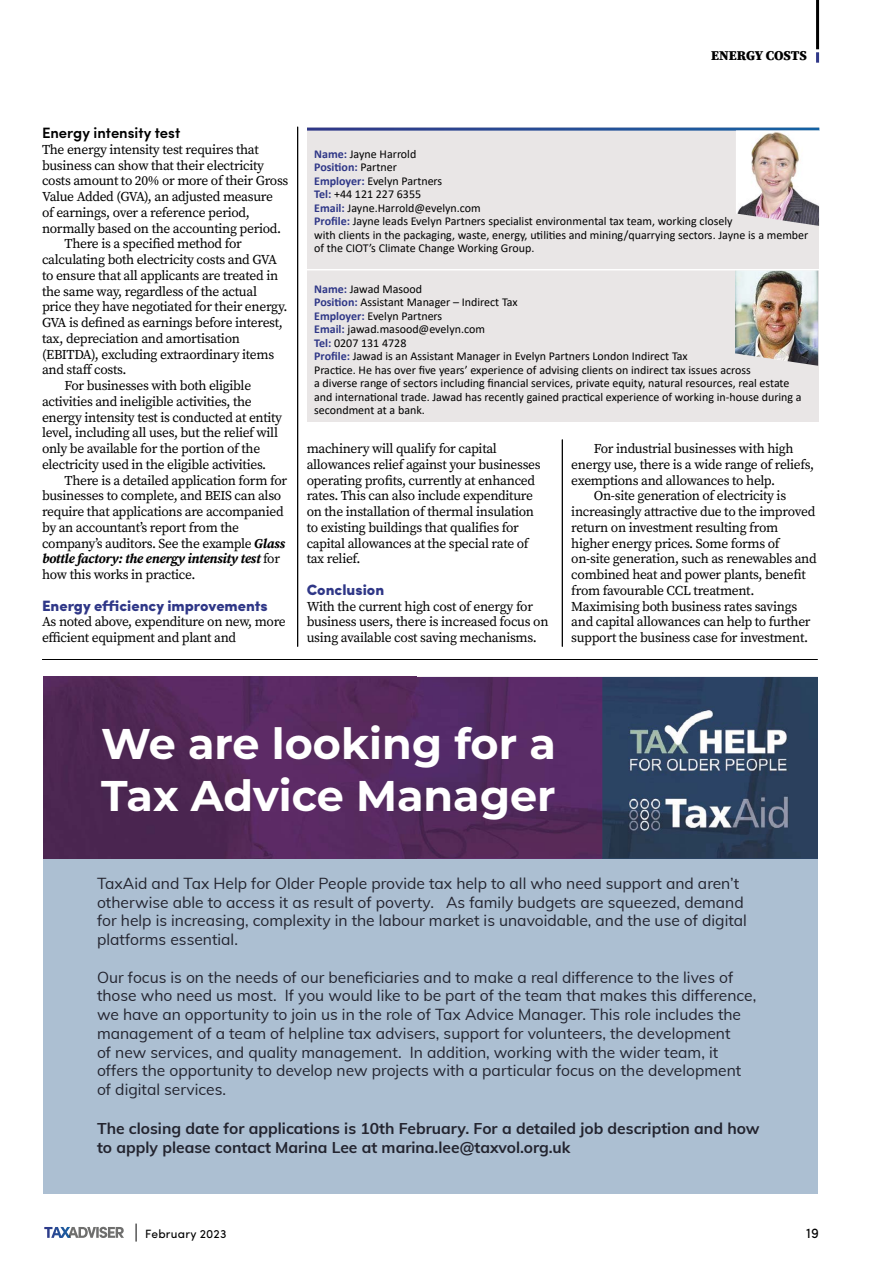
<style>
.page{position:relative;width:893px;height:1263px;background:#fff}
.page>*{position:absolute;margin:0;border:0;box-sizing:border-box;transform-origin:0 0}
.t1{font:700 42.9px/51.6px "Montserrat";color:#fff}
.t2{font:15.6px/18.8px "Muli";color:#23242f}
.t3{font:700 15.6px/18.8px "Muli";color:#23242f}
.t4{font:900 15px "Sofia Pro";color:#2f3787}
.t5{font:600 15px "Sofia Pro";color:#000}
.t6{font:14.25px "Sofia Pro";color:#000}
.t7{font:13.5px/15.8px "Source Serif Pro";letter-spacing:-.025em;color:#000}
.t8{font:italic 700 13.5px "Source Serif Pro";letter-spacing:-.02em;color:#000}
.t9{font:900 13.5px "Source Serif Pro";letter-spacing:-.005em;color:#000}
.t10{font:12px/13.5px "Calibri";color:#000}
.t11{font:12px "Sofia Pro";letter-spacing:.015em;color:#000}
.s1{font-weight:700;font-style:italic}
.s2{font-weight:400;font-style:normal}
.s3{font-weight:700;color:#2f3787}
</style>
<div class="page">
<hr style="left:297px;top:127px;width:1px;height:520px;background:#000">
<hr style="left:562px;top:440px;width:1px;height:207px;background:#000">
<div style="left:43px;top:677px;width:775px;height:516px;background:#acbfd2"></div>
<img style="left:43px;top:858px;width:775px;height:1px">
<img style="left:43px;top:677px;width:560px;height:181px">
<img style="left:648px;top:858px;width:140px;height:1px">
<img style="left:628px;top:794px;width:160px;height:39px">
<img style="left:628px;top:706px;width:160px;height:70px">
<hr style="left:42px;top:659px;width:776px;height:1px;background:#000">
<div style="left:307px;top:128px;width:512px;height:294px;background:#e9e6e6"></div>
<hr style="left:307px;top:128px;width:512px;height:3px;background:#fff">
<img style="left:736px;top:131px;width:83px;height:95px">
<hr style="left:307px;top:269px;width:513px;height:1px;background:#fff">
<img style="left:735px;top:271px;width:83px;height:95px">
<hr style="left:816px;top:0;width:3px;height:49px;background:#000">
<svg style="left:816px;top:52px;width:3px;height:11px"></svg>
<svg style="left:136px;top:1223px;width:1px;height:18px"></svg>
<svg style="left:44px;top:1227px;width:80px;height:11px"></svg>
<p class="t9" style="left:711px;top:46px;width:97px">ENERGY COSTS</p>
<p class="t5" style="left:42px;top:121px;width:140px">Energy intensity test</p>
<p class="t7" style="left:42px;top:141px;width:218px">The energy intensity test requires that</p>
<p class="t7" style="left:42px;top:157px;width:224px">business can show that their electricity</p>
<p class="t7" style="left:42px;top:173px;width:248px">costs amount to 20% or more of their Gross</p>
<p class="t7" style="left:42px;top:189px;width:233px">Value Added (GVA), an adjusted measure</p>
<p class="t7" style="left:42px;top:204px;width:209px">of earnings, over a reference period,</p>
<p class="t7" style="left:42px;top:220px;width:241px">normally based on the accounting period.</p>
<p class="t7" style="left:65px;top:236px;width:179px">There is a specified method for</p>
<p class="t7" style="left:42px;top:252px;width:236px">calculating both electricity costs and GVA</p>
<p class="t7" style="left:42px;top:267px;width:238px">to ensure that all applicants are treated in</p>
<p class="t7" style="left:42px;top:283px;width:217px">the same way, regardless of the actual</p>
<p class="t7" style="left:42px;top:299px;width:247px">price they have negotiated for their energy.</p>
<p class="t7" style="left:42px;top:315px;width:242px">GVA is defined as earnings before interest,</p>
<p class="t7" style="left:42px;top:330px;width:199px">tax, depreciation and amortisation</p>
<p class="t7" style="left:42px;top:346px;width:234px">(EBITDA), excluding extraordinary items</p>
<p class="t7" style="left:42px;top:362px;width:86px">and staff costs.</p>
<p class="t7" style="left:65px;top:378px;width:188px">For businesses with both eligible</p>
<p class="t7" style="left:42px;top:393px;width:211px">activities and ineligible activities, the</p>
<p class="t7" style="left:42px;top:409px;width:242px">energy intensity test is conducted at entity</p>
<p class="t7" style="left:42px;top:425px;width:238px">level, including all uses, but the relief will</p>
<p class="t7" style="left:42px;top:441px;width:220px">only be available for the portion of the</p>
<p class="t7" style="left:42px;top:456px;width:226px">electricity used in the eligible activities.</p>
<p class="t7" style="left:65px;top:472px;width:224px">There is a detailed application form for</p>
<p class="t7" style="left:42px;top:488px;width:241px">businesses to complete, and BEIS can also</p>
<p class="t7" style="left:42px;top:504px;width:243px">require that applications are accompanied</p>
<p class="t7" style="left:42px;top:519px;width:199px">by an accountant’s report from the</p>
<p class="t7" style="left:42px;top:535px;width:245px">company’s auditors. See the example <span class="s1">Glass</span></p>
<p class="t8" style="left:42px;top:550px;width:240px">bottle factory: the energy intensity test <span class="s2">for</span></p>
<p class="t7" style="left:42px;top:567px;width:155px">how this works in practice.</p>
<p class="t4" style="left:42px;top:593px;width:227px">Energy efficiency improvements</p>
<p class="t7" style="left:42px;top:614px;width:245px">As noted above, expenditure on new, more efficient equipment and plant and</p>
<p class="t10" style="left:314px;top:146px;width:496px"><span class="s3">Name:</span> Jayne Harrold<br><span class="s3">Position:</span> Partner<br><span class="s3">Employer:</span> Evelyn Partners<br><span class="s3">Tel:</span> +44 121 227 6355<br><span class="s3">Email:</span> Jayne.Harrold@evelyn.com<br><span class="s3">Profile:</span> Jayne leads Evelyn Partners specialist environmental tax team, working closely<br>with clients in the packaging, waste, energy, utilities and mining/quarrying sectors. Jayne is a member of the CIOT’s Climate Change Working Group.</p>
<p class="t10" style="left:314px;top:281px;width:489px"><span class="s3">Name:</span> Jawad Masood<br><span class="s3">Position:</span> Assistant Manager – Indirect Tax<br><span class="s3">Employer:</span> Evelyn Partners<br><span class="s3">Email:</span> jawad.masood@evelyn.com<br><span class="s3">Tel:</span> 0207 131 4728<br><span class="s3">Profile:</span> Jawad is an Assistant Manager in Evelyn Partners London Indirect Tax<br>Practice. He has over five years’ experience of advising clients on indirect tax issues across<br>a diverse range of sectors including financial services, private equity, natural resources, real estate and international trade. Jawad has recently gained practical experience of working in-house during a secondment at a bank.</p>
<p class="t7" style="left:307px;top:441px;width:235px">machinery will qualify for capital allowances relief against your businesses operating profits, currently at enhanced rates. This can also include expenditure on the installation of thermal insulation to existing buildings that qualifies for capital allowances at the special rate of tax relief.</p>
<p class="t4" style="left:307px;top:578px;width:79px">Conclusion</p>
<p class="t7" style="left:307px;top:598px;width:243px">With the current high cost of energy for business users, there is increased focus on using available cost saving mechanisms.</p>
<p class="t7" style="left:594px;top:441px;width:201px">For industrial businesses with high</p>
<p class="t7" style="left:571px;top:456px;width:244px">energy use, there is a wide range of reliefs,</p>
<p class="t7" style="left:571px;top:472px;width:205px">exemptions and allowances to help.</p>
<p class="t7" style="left:594px;top:488px;width:194px">On-site generation of electricity is</p>
<p class="t7" style="left:571px;top:504px;width:246px">increasingly attractive due to the improved</p>
<p class="t7" style="left:571px;top:519px;width:208px">return on investment resulting from</p>
<p class="t7" style="left:571px;top:535px;width:210px">higher energy prices. Some forms of</p>
<p class="t7" style="left:571px;top:551px;width:247px">on-site generation, such as renewables and</p>
<p class="t7" style="left:571px;top:567px;width:236px">combined heat and power plants, benefit</p>
<p class="t7" style="left:571px;top:582px;width:185px">from favourable CCL treatment.</p>
<p class="t7" style="left:571px;top:598px;width:227px">Maximising both business rates savings</p>
<p class="t7" style="left:571px;top:614px;width:241px">and capital allowances can help to further</p>
<p class="t7" style="left:571px;top:630px;width:238px">support the business case for investment.</p>
<h1 class="t1" style="left:101px;top:716px;width:456px">We are looking for a<br>Tax Advice Manager</h1>
<p class="t2" style="left:97px;top:873px;width:651px">TaxAid and Tax Help for Older People provide tax help to all who need support and aren’t otherwise able to access it as result of poverty. As family budgets are squeezed, demand for help is increasing, complexity in the labour market is unavoidable, and the use of digital platforms essential.</p>
<p class="t2" style="left:97px;top:967px;width:661px">Our focus is on the needs of our beneficiaries and to make a real difference to the lives of those who need us most. If you would like to be part of the team that makes this difference, we have an opportunity to join us in the role of Tax Advice Manager. This role includes the management of a team of helpline tax advisers, support for volunteers, the development<br>of new services, and quality management. In addition, working with the wider team, it offers the opportunity to develop new projects with a particular focus on the development of digital services.</p>
<p class="t3" style="left:97px;top:1118px;width:664px">The closing date for applications is 10th February. For a detailed job description and how to apply please contact Marina Lee at marina.lee@taxvol.org.uk</p>
<p class="t11" style="left:145px;top:1225px;width:83px">February 2023</p>
<p class="t6" style="left:806px;top:1222px;width:14px">19</p>
</div>
